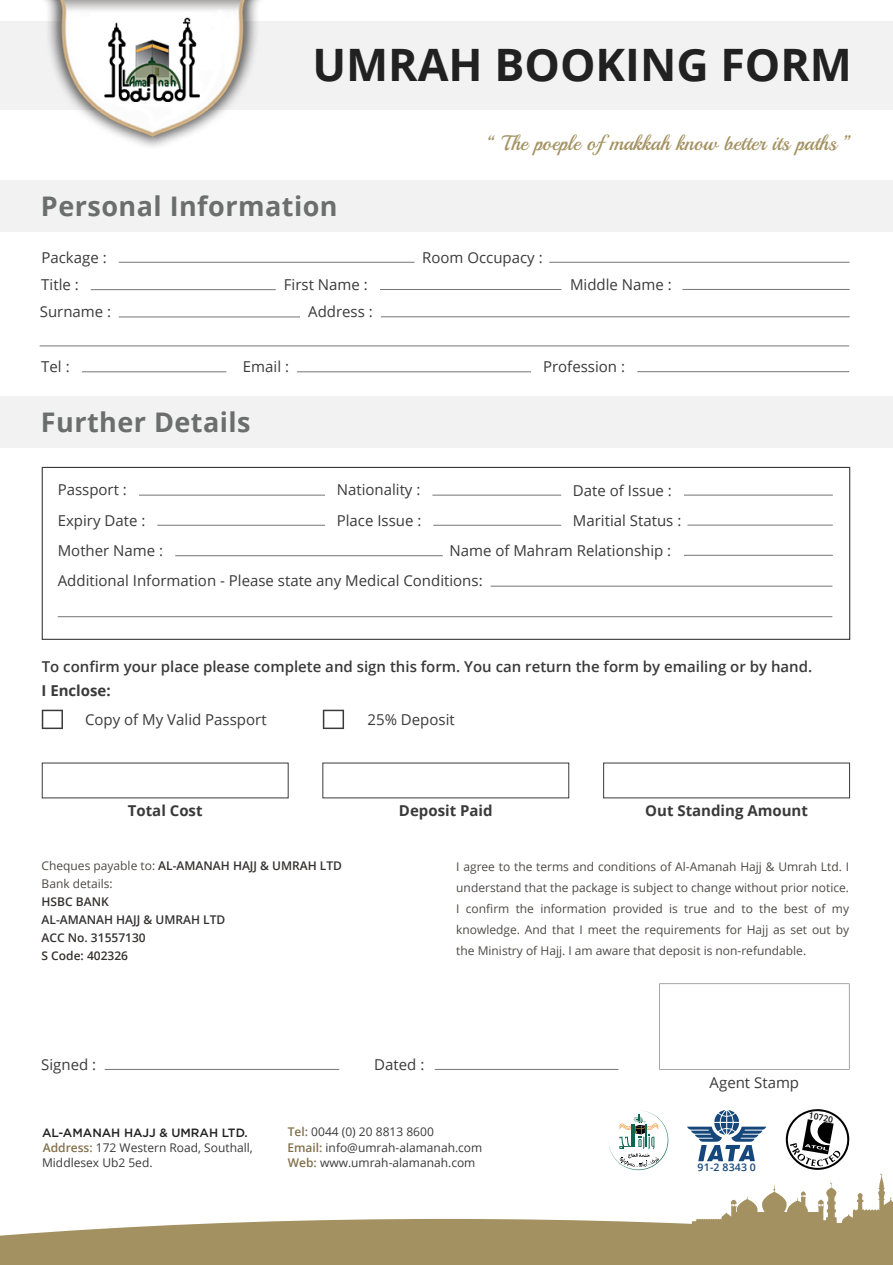
<style>
.page{position:relative;width:893px;height:1265px;background:#fff}
.page>*{position:absolute;margin:0;border:0;box-sizing:border-box;transform-origin:0 0}
.t1{font:700 44.7px "Open Sans";color:#212121}
.t2{font:700 27px "Open Sans";letter-spacing:.015em;color:#6c6d6d}
.t3{font:21px "Playball";color:#a39161}
.t4{font:15px/27.5px "Open Sans";color:#3a3a3a}
.t5{font:600 15px "Open Sans";color:#3a3a3a}
.t6{font:700 15px "Open Sans";color:#3a3a3a}
.t7{font:12px/21px "Open Sans";color:#4d4946;text-align:justify}
.t8{font:12px/15px "Open Sans";color:#3a3a3a}
.t9{font:600 12px/18px "Open Sans";color:#333130}
.t10{font:500 12px "Gotham";color:#212121}
.t11{font:600 10.5px "Open Sans";letter-spacing:.02em;color:#15477b}
.t12{font:600 8.55px "Open Sans";color:#000}
.s1{font-weight:600;color:#333130}
.s2{font-weight:600;color:#82704a}
</style>
<div class="page">
<div style="left:0;top:21px;width:893px;height:89px;background:#f2f2f2"></div>
<div style="left:0;top:181px;width:893px;height:51px;background:#f2f2f2"></div>
<div style="left:0;top:397px;width:893px;height:51px;background:#f2f2f2"></div>
<img style="left:45px;top:0;width:215px;height:147px">
<svg style="left:0;top:1109px;width:893px;height:155px"></svg>
<hr style="left:91px;top:289px;width:185px;height:1px;background:#757576">
<hr style="left:119px;top:262px;width:295px;height:1px;background:#757576">
<hr style="left:549px;top:262px;width:300px;height:1px;background:#757576">
<hr style="left:119px;top:316px;width:181px;height:1px;background:#757576">
<hr style="left:381px;top:316px;width:469px;height:1px;background:#757576">
<hr style="left:40px;top:345px;width:809px;height:1px;background:#757576">
<hr style="left:82px;top:371px;width:144px;height:1px;background:#757576">
<hr style="left:297px;top:371px;width:234px;height:1px;background:#757576">
<hr style="left:139px;top:495px;width:186px;height:1px;background:#757576">
<hr style="left:432px;top:495px;width:129px;height:1px;background:#757576">
<hr style="left:687px;top:524px;width:146px;height:1px;background:#757576">
<hr style="left:684px;top:494px;width:149px;height:1px;background:#757576">
<hr style="left:157px;top:525px;width:168px;height:1px;background:#757576">
<hr style="left:433px;top:525px;width:128px;height:1px;background:#757576">
<hr style="left:684px;top:555px;width:149px;height:1px;background:#757576">
<hr style="left:175px;top:555px;width:268px;height:1px;background:#757576">
<hr style="left:105px;top:1069px;width:234px;height:1px;background:#757576">
<hr style="left:435px;top:1069px;width:183px;height:1px;background:#757576">
<hr style="left:637px;top:371px;width:212px;height:1px;background:#757576">
<hr style="left:380px;top:289px;width:181px;height:1px;background:#757576">
<hr style="left:682px;top:289px;width:168px;height:1px;background:#757576">
<div style="left:42px;top:467px;width:808px;height:173px;border:1px solid #3a3a3a"></div>
<hr style="left:58px;top:616px;width:774px;height:1px;background:#757576">
<svg style="left:42px;top:709px;width:21px;height:20px"></svg>
<svg style="left:323px;top:709px;width:21px;height:20px"></svg>
<svg style="left:659px;top:983px;width:190px;height:86px"></svg>
<hr style="left:491px;top:585px;width:341px;height:1px;background:#757576">
<h1 class="t1" style="left:312px;top:33px;width:541px">UMRAH BOOKING FORM</h1>
<h2 class="t2" style="left:41px;top:187px;width:298px">Personal Information</h2>
<h3 class="t3" style="left:488px;top:130px;width:365px">“ The poeple of makkah know better its paths ”</h3>
<p class="t4" style="left:41px;top:243px;width:67px">Package :</p>
<p class="t4" style="left:422px;top:243px;width:122px">Room Occupacy :</p>
<p class="t4" style="left:40px;top:270px;width:73px">Title :<br>Surname :</p>
<p class="t4" style="left:284px;top:270px;width:85px">First Name :</p>
<p class="t4" style="left:570px;top:270px;width:103px">Middle Name :</p>
<p class="t4" style="left:308px;top:297px;width:66px">Address :</p>
<p class="t4" style="left:41px;top:352px;width:30px">Tel :</p>
<p class="t4" style="left:243px;top:352px;width:48px">Email :</p>
<p class="t4" style="left:543px;top:352px;width:83px">Profession :</p>
<h2 class="t2" style="left:41px;top:403px;width:211px">Further Details</h2>
<p class="t4" style="left:58px;top:476px;width:71px">Passport :</p>
<p class="t4" style="left:337px;top:476px;width:85px">Nationality :</p>
<p class="t4" style="left:58px;top:506px;width:89px">Expiry Date :</p>
<p class="t4" style="left:337px;top:506px;width:86px">Place Issue :</p>
<p class="t4" style="left:58px;top:536px;width:107px">Mother Name :</p>
<p class="t4" style="left:573px;top:476px;width:100px">Date of Issue :</p>
<p class="t4" style="left:573px;top:506px;width:110px">Maritial Status :</p>
<p class="t4" style="left:449px;top:536px;width:223px">Name of Mahram Relationship :</p>
<p class="t4" style="left:58px;top:566px;width:426px">Additional Information - Please state any Medical Conditions:</p>
<p class="t5" style="left:42px;top:656px;width:772px">To confirm your place please complete and sign this form. You can return the form by emailing or by hand.</p>
<p class="t6" style="left:41px;top:680px;width:71px">I Enclose:</p>
<p class="t4" style="left:85px;top:705px;width:183px">Copy of My Valid Passport</p>
<p class="t4" style="left:368px;top:705px;width:89px">25% Deposit</p>
<p class="t6" style="left:128px;top:800px;width:76px">Total Cost</p>
<p class="t6" style="left:399px;top:800px;width:95px">Deposit Paid</p>
<p class="t6" style="left:645px;top:800px;width:164px">Out Standing Amount</p>
<p class="t7" style="left:42px;top:856px;width:302px;line-height:18px">Cheques payable to: <span class="s1">AL-AMANAH HAJJ &amp; UMRAH LTD<br></span>Bank details:</p>
<p class="t9" style="left:42px;top:892px;width:185px">HSBC BANK<br>AL-AMANAH HAJJ &amp; UMRAH LTD<br>ACC No. 31557130<br>S Code: 402326</p>
<p class="t7" style="left:456px;top:856px;width:394px">I agree to the terms and conditions of Al-Amanah Hajj &amp; Umrah Ltd. I understand that the package is subject to change without prior notice.<br>I confirm the information provided is true and to the best of my knowledge. And that I meet the requirements for Hajj as set out by the Ministry of Hajj. I am aware that deposit is non-refundable.</p>
<p class="t4" style="left:41px;top:1050px;width:56px">Signed :</p>
<p class="t4" style="left:374px;top:1050px;width:52px">Dated :</p>
<p class="t4" style="left:710px;top:1068px;width:91px">Agent Stamp</p>
<p class="t12" style="left:810px;top:1109px;width:26px;rotate:10deg">10720</p>
<p class="t10" style="left:42px;top:1124px;width:207px">AL-AMANAH HAJJ &amp; UMRAH LTD.</p>
<p class="t8" style="left:288px;top:1124px;width:148px"><span class="s2">Tel:</span> 0044 (0) 20 8813 8600</p>
<p class="t8" style="left:42px;top:1139px;width:212px"><span class="s2">Address:</span> 172 Western Road, Southall,<br>Middlesex Ub2 5ed.</p>
<p class="t8" style="left:287px;top:1139px;width:197px;line-height:15.6px"><span class="s2">Email:</span> info@umrah-alamanah.com<br><span class="s2">Web:</span> www.umrah-alamanah.com</p>
<p class="t11" style="left:698px;top:1159px;width:60px">91-2 8343 0</p>
</div>
